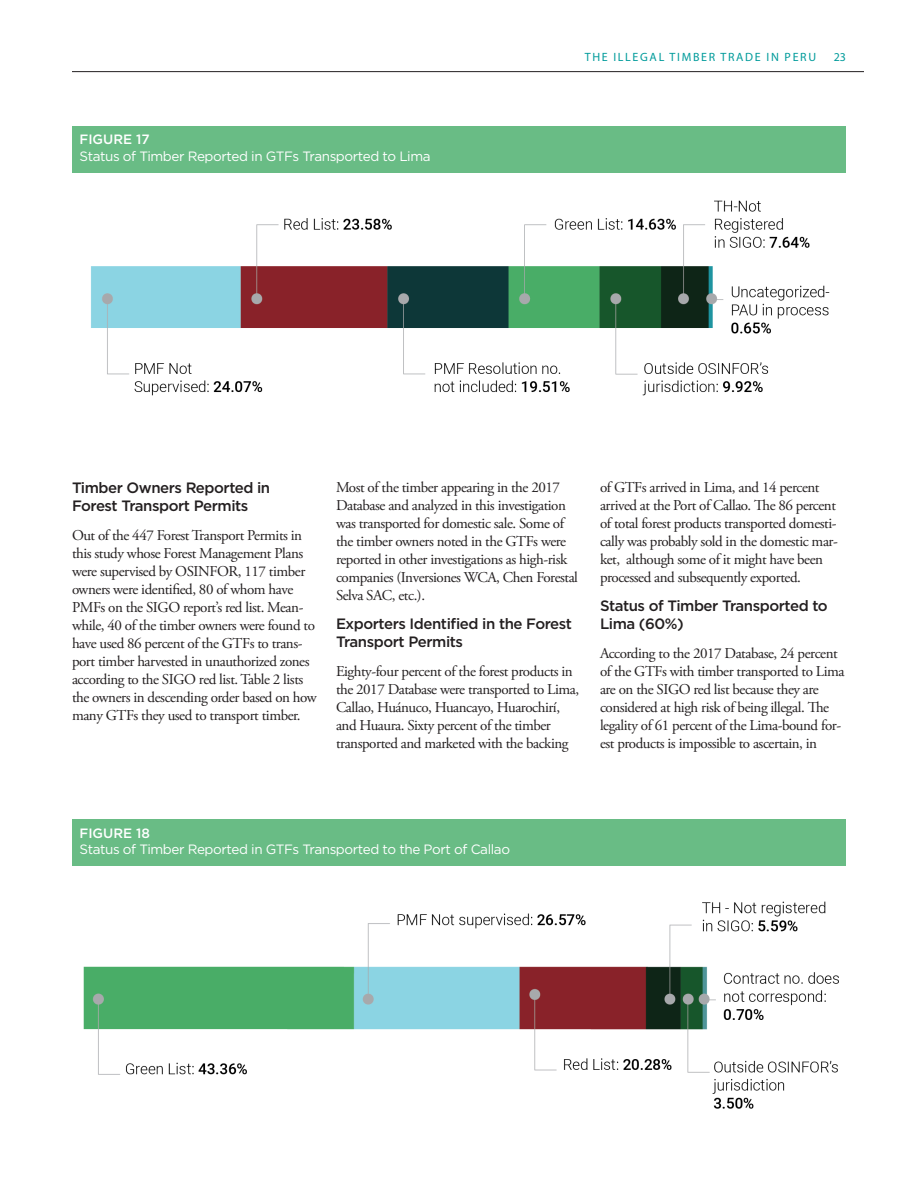
<style>
.page{position:relative;width:918px;height:1188px;background:#fff}
.page>*{position:absolute;margin:0;border:0;box-sizing:border-box;transform-origin:0 0}
._01_body_text{font:15px/18px "Adobe Garamond Pro";letter-spacing:-.03em;color:#231f20}
._01_body_text-2{font:500 15px/18px "Gotham";letter-spacing:-.03em;color:#231f20}
.t1{font:13.5px "Gotham";letter-spacing:-.03em;color:#fff}
._01_body_text-3{font:500 13.5px "Gotham";color:#fff}
.t2{font:12px "Myriad Pro";letter-spacing:.14em;color:#009b9b}
</style>
<div class="page">
<hr style="left:72px;top:71px;width:792px;height:1px;background:#231f20">
<div style="left:72px;top:126px;width:774px;height:46px;background:#69bc85"></div>
<img style="left:91px;top:200px;width:739px;height:196px">
<img style="left:72px;top:865px;width:774px;height:244px">
<div style="left:72px;top:819px;width:774px;height:46px;background:#69bc85"></div>
<p class="_01_body_text-3" style="left:80px;top:131px;width:72px">FIGURE 17</p>
<p class="t1" style="left:80px;top:147px;width:353px">Status of Timber Reported in GTFs Transported to Lima</p>
<p class="t2" style="left:585px;top:50px;width:233px">THE ILLEGAL TIMBER TRADE IN PERU</p>
<p class="t2" style="left:834px;top:50px;width:14px">23</p>
<p class="_01_body_text-2" style="left:72px;top:479px;width:200px">Timber Owners Reported in<br>Forest Transport Permits</p>
<p class="_01_body_text" style="left:72px;top:527px;width:246px">Out of the 447 Forest Transport Permits in this study whose Forest Management Plans were supervised by OSINFOR, 117 timber owners were identified, 80 of whom have PMFs on the SIGO report’s red list. Mean&shy;while, 40 of the timber owners were found to have used 86 percent of the GTFs to trans&shy;port timber harvested in unauthorized zones according to the SIGO red list. Table 2 lists the owners in descending order based on how many GTFs they used to transport timber.</p>
<p class="_01_body_text" style="left:336px;top:479px;width:244px">Most of the timber appearing in the 2017<br>Database and analyzed in this investigation was transported for domestic sale. Some of the timber owners noted in the GTFs were reported in other investigations as high-risk companies (Inversiones WCA, Chen Forestal Selva SAC, etc.).</p>
<p class="_01_body_text-2" style="left:336px;top:615px;width:237px">Exporters Identified in the Forest<br>Transport Permits</p>
<p class="_01_body_text" style="left:336px;top:663px;width:245px">Eighty-four percent of the forest products in the 2017 Database were transported to Lima, Callao, Huánuco, Huancayo, Huarochirí, and Huaura. Sixty percent of the timber transported and marketed with the backing</p>
<p class="_01_body_text" style="left:600px;top:479px;width:239px">of GTFs arrived in Lima, and 14 percent arrived at the Port of Callao. The 86 percent of total forest products transported domesti&shy;cally was probably sold in the domestic mar&shy;ket, although some of it might have been processed and subsequently exported.</p>
<p class="_01_body_text-2" style="left:600px;top:597px;width:229px">Status of Timber Transported to<br>Lima (60%)</p>
<p class="_01_body_text" style="left:600px;top:645px;width:246px">According to the 2017 Database, 24 percent of the GTFs with timber transported to Lima are on the SIGO red list because they are considered at high risk of being illegal. The legality of 61 percent of the Lima-bound for&shy;est products is impossible to ascertain, in</p>
<p class="_01_body_text-3" style="left:80px;top:824px;width:72px">FIGURE 18</p>
<p class="t1" style="left:80px;top:841px;width:432px">Status of Timber Reported in GTFs Transported to the Port of Callao</p>
</div>
